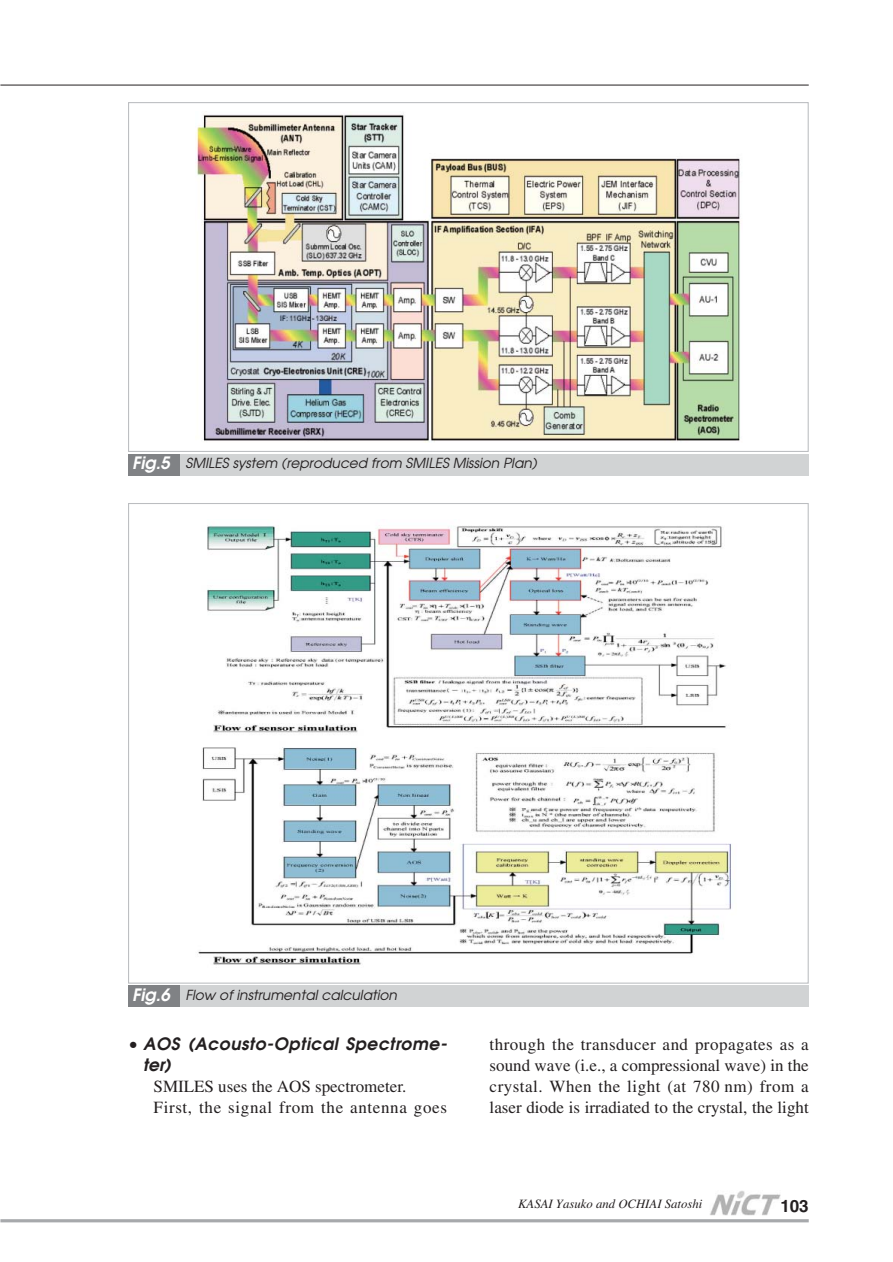
<style>
.page{position:relative;width:893px;height:1262px;background:#fff}
.page>*{position:absolute;margin:0;border:0;box-sizing:border-box;transform-origin:0 0}
.t1{font:16.95px/21.3px "Times";color:#231f20;text-align:justify}
.t2{font:16.95px/21.3px "Times";letter-spacing:.035em;color:#231f20}
.t3{font:italic 600 16.95px/21.3px "Avant Garde";letter-spacing:.03em;color:#231f20}
.t4{font:700 16.95px "Helvetica";color:#231f20}
.t5{font:italic 13.8px "Avant Garde";color:#231f20}
.t6{font:italic 12.75px "Times";color:#231f20}
.s1{font-weight:600;font-size:16.95px;color:#fff}
.s2{font-weight:400;font-style:normal}
</style>
<div class="page">
<hr style="left:0;top:85px;width:808px;height:1px;background:#231f20">
<hr style="left:0;top:1219px;width:808px;height:3px;background:#a7a9ac">
<img style="left:710px;top:1190px;width:70px;height:25px">
<img style="left:195px;top:113px;width:545px;height:329px">
<div style="left:128px;top:454px;width:680px;height:21px;background:#d1d3d4"></div>
<div style="left:128px;top:454px;width:51px;height:21px;background:#808285"></div>
<img style="left:198px;top:525px;width:533px;height:440px">
<div style="left:128px;top:985px;width:680px;height:22px;background:#d1d3d4"></div>
<div style="left:128px;top:985px;width:51px;height:22px;background:#808285"></div>
<p class="t5" style="left:132px;top:458px;width:406px"><span class="s1">Fig.5</span> SMILES system (reproduced from SMILES Mission Plan)</p>
<p class="t5" style="left:132px;top:990px;width:266px"><span class="s1">Fig.6</span> Flow of instrumental calculation</p>
<p class="t3" style="left:143px;top:1034px;width:305px;text-indent:-15px"><span class="s2">•</span> AOS (Acousto-Optical Spectrome&shy;ter)</p>
<p class="t2" style="left:153px;top:1077px;width:295px">SMILES uses the AOS spectrometer.<br>First, the signal from the antenna goes</p>
<p class="t1" style="left:489px;top:1034px;width:320px">through the transducer and propagates as a sound wave (i.e., a compressional wave) in the crystal. When the light (at 780 nm) from a laser diode is irradiated to the crystal, the light</p>
<p class="t6" style="left:518px;top:1199px;width:186px">KASAI Yasuko and OCHIAI Satoshi</p>
<p class="t4" style="left:780px;top:1199px;width:30px">103</p>
</div>
